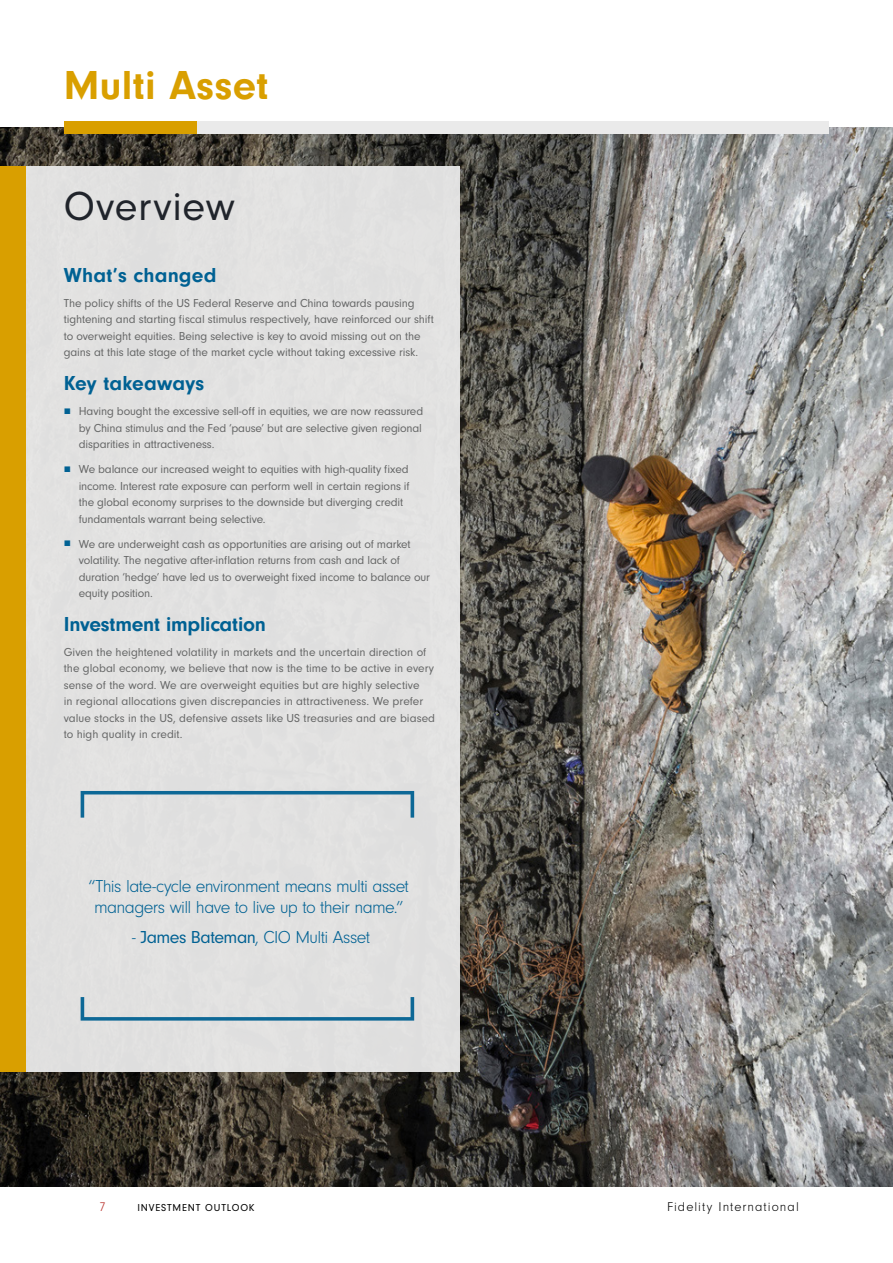
<style>
.page{position:relative;width:893px;height:1263px;background:#fff}
.page>*{position:absolute;margin:0;border:0;box-sizing:border-box;transform-origin:0 0}
.t1{font:700 42px "Neuzeit Gro";letter-spacing:.01em;color:#d99f00}
.t2{font:42px "Neuzeit Gro";letter-spacing:.015em;color:#20242b}
.t3{font:700 21px "Neuzeit Gro";letter-spacing:-.005em;color:#006193}
.t4{font:300 18px/21px "Neuzeit Gro";letter-spacing:-.035em;color:#006193;text-align:center}
.t5{font:300 13.2px "Neuzeit Gro";letter-spacing:.08em;color:#000}
.t6{font:300 13.2px "Neuzeit Gro";color:#b72f2a}
.t7{font:12px/16.5px "Neuzeit Gro";letter-spacing:-.01em;color:#666767}
.t8{font:10.5px "Neuzeit Gro";letter-spacing:.08em;color:#000}
.s1{font-family:"Arial";color:#006193}
.s2{font-weight:400}
</style>
<div class="page">
<img style="left:0;top:128px;width:893px;height:1058px">
<div style="left:196px;top:121px;width:633px;height:13px;background:#eaeaea"></div>
<div style="left:64px;top:121px;width:132px;height:13px;background:#d99f00"></div>
<div style="left:0;top:166px;width:459px;height:906px;background:#e1e1e0"></div>
<div style="left:0;top:166px;width:26px;height:906px;background:#d99f00"></div>
<svg style="left:81px;top:791px;width:333px;height:27px"></svg>
<svg style="left:81px;top:997px;width:333px;height:23px"></svg>
<h1 class="t1" style="left:64px;top:61px;width:206px">Multi Asset</h1>
<h1 class="t2" style="left:64px;top:184px;width:173px">Overview</h1>
<h2 class="t3" style="left:64px;top:263px;width:154px">What’s changed</h2>
<p class="t7" style="left:64px;top:295px;width:372px">The policy shifts of the US Federal Reserve and China towards pausing tightening and starting fiscal stimulus respectively, have reinforced our shift to overweight equities. Being selective is key to avoid missing out on the gains at this late stage of the market cycle without taking excessive risk.</p>
<h2 class="t3" style="left:64px;top:371px;width:142px">Key takeaways</h2>
<p class="t7" style="left:79px;top:403px;width:346px;text-align:justify;text-indent:-15px"><span class="s1">■</span> Having bought the excessive sell-off in equities, we are now reassured by China stimulus and the Fed ‘pause’ but are selective given regional disparities in attractiveness.</p>
<p class="t7" style="left:79px;top:461px;width:332px;text-indent:-15px"><span class="s1">■</span> We balance our increased weight to equities with high-quality fixed income. Interest rate exposure can perform well in certain regions if the global economy surprises to the downside but diverging credit fundamentals warrant being selective.</p>
<p class="t7" style="left:79px;top:536px;width:353px;text-indent:-15px"><span class="s1">■</span> We are underweight cash as opportunities are arising out of market volatility. The negative after-inflation returns from cash and lack of duration ‘hedge’ have led us to overweight fixed income to balance our equity position.</p>
<h2 class="t3" style="left:64px;top:612px;width:204px">Investment implication</h2>
<p class="t7" style="left:64px;top:644px;width:373px">Given the heightened volatility in markets and the uncertain direction of the global economy, we believe that now is the time to be active in every sense of the word. We are overweight equities but are highly selective<br>in regional allocations given discrepancies in attractiveness. We prefer value stocks in the US, defensive assets like US treasuries and are biased to high quality in credit.</p>
<h3 class="t4" style="left:88px;top:876px;width:322px">“This late-cycle environment means multi asset managers will have to live up to their name.”</h3>
<h3 class="t4" style="left:132px;top:927px;width:239px">- <span class="s2">James Bateman</span>, CIO Multi Asset</h3>
<p class="t6" style="left:99px;top:1200px;width:8px">7</p>
<p class="t8" style="left:137px;top:1201px;width:119px">INVESTMENT OUTLOOK</p>
<p class="t5" style="left:667px;top:1199px;width:133px">Fidelity International</p>
</div>
